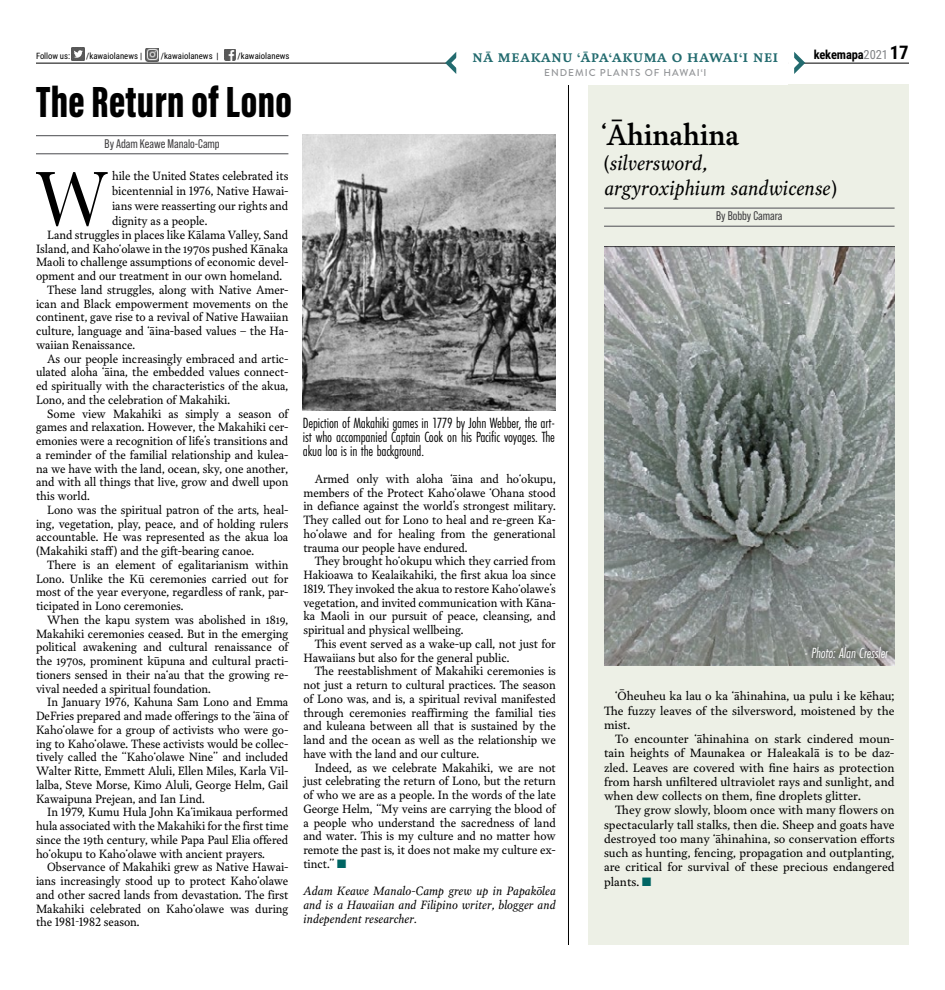
<style>
.page{position:relative;width:945px;height:990px;background:#fff}
.page>*{position:absolute;margin:0;border:0;box-sizing:border-box;transform-origin:0 0}
.Drop_cap{font:79.38px "Baskerville URW";color:#000;scale:.95 1}
.Headline{font:900 45px "Acumin Pro Extra Cond";letter-spacing:.01em;color:#000;scale:.95 1}
.Headline-2{font:600 28.75px "Garvis Pro";letter-spacing:-.01em;color:#000;scale:.95 1}
.Headline-3{font:italic 20px "Garvis Pro";letter-spacing:-.01em;color:#000;scale:.95 1}
.Photo_Caption_Credit{font:15.25px/13.8px "Futura PT Cond";letter-spacing:-.01em;color:#000;text-align:justify}
.Photo_Caption_Credit-2{font:italic 15.25px "Futura PT Cond";letter-spacing:-.01em;color:#fff}
.t1{font:700 12.75px "Livory";letter-spacing:.055em;color:#236b6f}
.By_Line{font:12.5px "Bebas Neue Pro";color:#414042}
.t2{font:700 12.5px "Roboto Condensed";letter-spacing:-.01em;color:#000}
.Drop_cap-2{font:11.88px/13.8px "Garvis Pro";letter-spacing:-.005em;color:#000;text-align:justify;scale:.95 1}
.Drop_cap-3{font:11.88px/14.2px "Garvis Pro";letter-spacing:-.005em;color:#000;text-align:justify}
.t3{font:italic 11.88px/13.8px "Garvis Pro";letter-spacing:-.005em;color:#000;text-align:justify;scale:.95 1}
.t4{font:500 10px "Brandon Grotesque";letter-spacing:.1em;color:#939598}
.t5{font:8.75px "Roboto Condensed";color:#000}
.s1{font-weight:400;color:#808285}
.s2{font-size:18.75px}
.s3{font-family:"Alegreya";font-weight:700;font-size:13.12px;color:#006563}
.s4{font-style:normal}
</style>
<div class="page">
<hr style="left:36px;top:63px;width:873px;height:1px;background:#000">
<svg style="left:72px;top:48px;width:12px;height:12px"></svg>
<svg style="left:146px;top:48px;width:13px;height:13px"></svg>
<svg style="left:225px;top:49px;width:11px;height:11px"></svg>
<hr style="left:36px;top:135px;width:252px;height:1px;background:#6d6e71">
<hr style="left:36px;top:153px;width:252px;height:1px;background:#6d6e71">
<img style="left:303px;top:135px;width:252px;height:276px">
<div style="left:589px;top:84px;width:320px;height:861px;background:#edf0e6"></div>
<hr style="left:604px;top:207px;width:291px;height:2px;background:#6d6e71">
<hr style="left:604px;top:226px;width:291px;height:1px;background:#6d6e71">
<img style="left:604px;top:246px;width:291px;height:420px">
<div style="left:799px;top:640px;width:96px;height:24px;background:#000;opacity:.75"></div>
<hr style="left:568px;top:84px;width:1px;height:861px;background:#000">
<div style="left:463px;top:45px;width:325px;height:39px;background:#fff"></div>
<svg style="left:445px;top:52px;width:17px;height:22px"></svg>
<svg style="left:788px;top:52px;width:17px;height:22px"></svg>
<p class="t5" style="left:36px;top:50px;width:36px">Follow us:</p>
<p class="t5" style="left:86px;top:50px;width:57px">/kawaiolanews |</p>
<p class="t5" style="left:161px;top:50px;width:59px">/kawaiolanews |</p>
<p class="t5" style="left:238px;top:50px;width:53px">/kawaiolanews</p>
<p class="t2" style="left:814px;top:46px;width:96px">kekemapa<span class="s1">2021</span><span class="s2">17</span></p>
<p class="Headline" style="left:36px;top:75px;width:271px">The Return of Lono</p>
<p class="By_Line" style="left:105px;top:136px;width:117px">By Adam Keawe Manalo-Camp</p>
<p class="Drop_cap" style="left:37px;top:145px;width:76px">W</p>
<p class="Drop_cap-2" style="left:112px;top:168px;width:187px;line-height:15px">hile the United States celebrated its bicentennial in 1976, Native Hawai&shy;ians were reasserting our rights and dignity as a people.</p>
<p class="Drop_cap-2" style="left:36px;top:227px;width:267px;text-indent:11px">Land struggles in places like Kālama Valley, Sand Island, and Kahoʻolawe in the 1970s pushed Kānaka Maoli to challenge assumptions of economic devel&shy;opment and our treatment in our own homeland.</p>
<p class="Drop_cap-2" style="left:36px;top:282px;width:267px;text-indent:11px">These land struggles, along with Native Amer&shy;ican and Black empowerment movements on the continent, gave rise to a revival of Native Hawaiian culture, language and ʻāina-based values – the Ha&shy;waiian Renaissance.</p>
<p class="Drop_cap-2" style="left:36px;top:351px;width:267px;text-indent:11px">As our people increasingly embraced and artic&shy;ulated aloha ʻāina, the embedded values connect&shy;ed spiritually with the characteristics of the akua, Lono, and the celebration of Makahiki.</p>
<p class="Drop_cap-2" style="left:36px;top:406px;width:267px;text-indent:11px">Some view Makahiki as simply a season of games and relaxation. However, the Makahiki cer&shy;emonies were a recognition of life’s transitions and a reminder of the familial relationship and kulea&shy;na we have with the land, ocean, sky, one another, and with all things that live, grow and dwell upon this world.</p>
<p class="Drop_cap-2" style="left:36px;top:502px;width:267px;text-indent:11px">Lono was the spiritual patron of the arts, heal&shy;ing, vegetation, play, peace, and of holding rulers accountable. He was represented as the akua loa (Makahiki staff) and the gift-bearing canoe.</p>
<p class="Drop_cap-2" style="left:36px;top:557px;width:267px;text-indent:11px">There is an element of egalitarianism within Lono. Unlike the Kū ceremonies carried out for most of the year everyone, regardless of rank, par&shy;ticipated in Lono ceremonies.</p>
<p class="Drop_cap-2" style="left:36px;top:612px;width:267px;text-indent:11px">When the kapu system was abolished in 1819, Makahiki ceremonies ceased. But in the emerging political awakening and cultural renaissance of the 1970s, prominent kūpuna and cultural practi&shy;tioners sensed in their naʻau that the growing re&shy;vival needed a spiritual foundation.</p>
<p class="Drop_cap-2" style="left:36px;top:695px;width:267px;text-indent:11px">In January 1976, Kahuna Sam Lono and Emma DeFries prepared and made offerings to the ʻāina of Kahoʻolawe for a group of activists who were go&shy;ing to Kahoʻolawe. These activists would be collec&shy;tively called the “Kahoʻolawe Nine” and included Walter Ritte, Emmett Aluli, Ellen Miles, Karla Vil&shy;lalba, Steve Morse, Kimo Aluli, George Helm, Gail Kawaipuna Prejean, and Ian Lind.</p>
<p class="Drop_cap-2" style="left:36px;top:805px;width:267px;text-indent:11px">In 1979, Kumu Hula John Kaʻimikaua performed hula associated with the Makahiki for the first time since the 19th century, while Papa Paul Elia offered hoʻokupu to Kahoʻolawe with ancient prayers.</p>
<p class="Drop_cap-2" style="left:36px;top:860px;width:267px;text-indent:11px">Observance of Makahiki grew as Native Hawai&shy;ians increasingly stood up to protect Kahoʻolawe and other sacred lands from devastation. The first Makahiki celebrated on Kahoʻolawe was during the 1981-1982 season.</p>
<p class="t1" style="left:473px;top:50px;width:307px">NĀ MEAKANU ‘ĀPA‘AKUMA O HAWAI‘I NEI</p>
<p class="t4" style="left:544px;top:65px;width:164px">ENDEMIC PLANTS OF HAWAI‘I</p>
<p class="Headline-2" style="left:601px;top:115px;width:147px">ʻĀhinahina</p>
<p class="Headline-3" style="left:604px;top:149px;width:111px">(silversword,</p>
<p class="Headline-3" style="left:605px;top:174px;width:246px">argyroxiphium sandwicense)</p>
<p class="By_Line" style="left:716px;top:209px;width:68px">By Bobby Camara</p>
<p class="Photo_Caption_Credit" style="left:303px;top:416px;width:254px">Depiction of Makahiki games in 1779 by John Webber, the art&shy;ist who accompanied Captain Cook on his Pacific voyages. The akua loa is in the background.</p>
<p class="Drop_cap-2" style="left:303px;top:472px;width:267px;text-indent:11px">Armed only with aloha ʻāina and hoʻokupu, members of the Protect Kahoʻolawe ʻOhana stood in defiance against the world’s strongest military.<br>They called out for Lono to heal and re-green Ka&shy;hoʻolawe and for healing from the generational trauma our people have endured.</p>
<p class="Drop_cap-2" style="left:303px;top:554px;width:267px;text-indent:11px">They brought hoʻokupu which they carried from Hakioawa to Kealaikahiki, the first akua loa since 1819. They invoked the akua to restore Kahoʻolawe’s vegetation, and invited communication with Kāna&shy;ka Maoli in our pursuit of peace, cleansing, and spiritual and physical wellbeing.</p>
<p class="Drop_cap-2" style="left:303px;top:637px;width:267px;text-indent:11px">This event served as a wake-up call, not just for<br>Hawaiians but also for the general public.</p>
<p class="Drop_cap-2" style="left:303px;top:664px;width:267px;text-indent:11px">The reestablishment of Makahiki ceremonies is not just a return to cultural practices. The season of Lono was, and is, a spiritual revival manifested through ceremonies reaffirming the familial ties and kuleana between all that is sustained by the land and the ocean as well as the relationship we have with the land and our culture.</p>
<p class="Drop_cap-2" style="left:303px;top:760px;width:267px;text-indent:11px">Indeed, as we celebrate Makahiki, we are not just celebrating the return of Lono, but the return of who we are as a people. In the words of the late George Helm, “My veins are carrying the blood of a people who understand the sacredness of land and water. This is my culture and no matter how remote the past is, it does not make my culture ex&shy;tinct.” <span class="s3">⬛</span></p>
<p class="t3" style="left:303px;top:884px;width:267px">Adam Keawe Manalo-Camp grew up in Papakōlea and is a Hawaiian and Filipino writer, blogger and independent researcher.</p>
<p class="Photo_Caption_Credit-2" style="left:804px;top:644px;width:85px"><span class="s4">-</span> Photo: Alan Cressler</p>
<p class="Drop_cap-3" style="left:604px;top:689px;width:292px;text-indent:11px">ʻŌheuheu ka lau o ka ʻāhinahina, ua pulu i ke kēhau; The fuzzy leaves of the silversword, moistened by the mist.</p>
<p class="Drop_cap-3" style="left:604px;top:732px;width:292px;text-indent:11px">To encounter ʻāhinahina on stark cindered moun&shy;tain heights of Maunakea or Haleakalā is to be daz&shy;zled. Leaves are covered with fine hairs as protection from harsh unfiltered ultraviolet rays and sunlight, and when dew collects on them, fine droplets glitter.</p>
<p class="Drop_cap-3" style="left:604px;top:803px;width:292px;text-indent:11px">They grow slowly, bloom once with many flowers on spectacularly tall stalks, then die. Sheep and goats have destroyed too many ʻāhinahina, so conservation efforts such as hunting, fencing, propagation and outplanting, are critical for survival of these precious endangered plants. <span class="s3">⬛</span></p>
</div>
